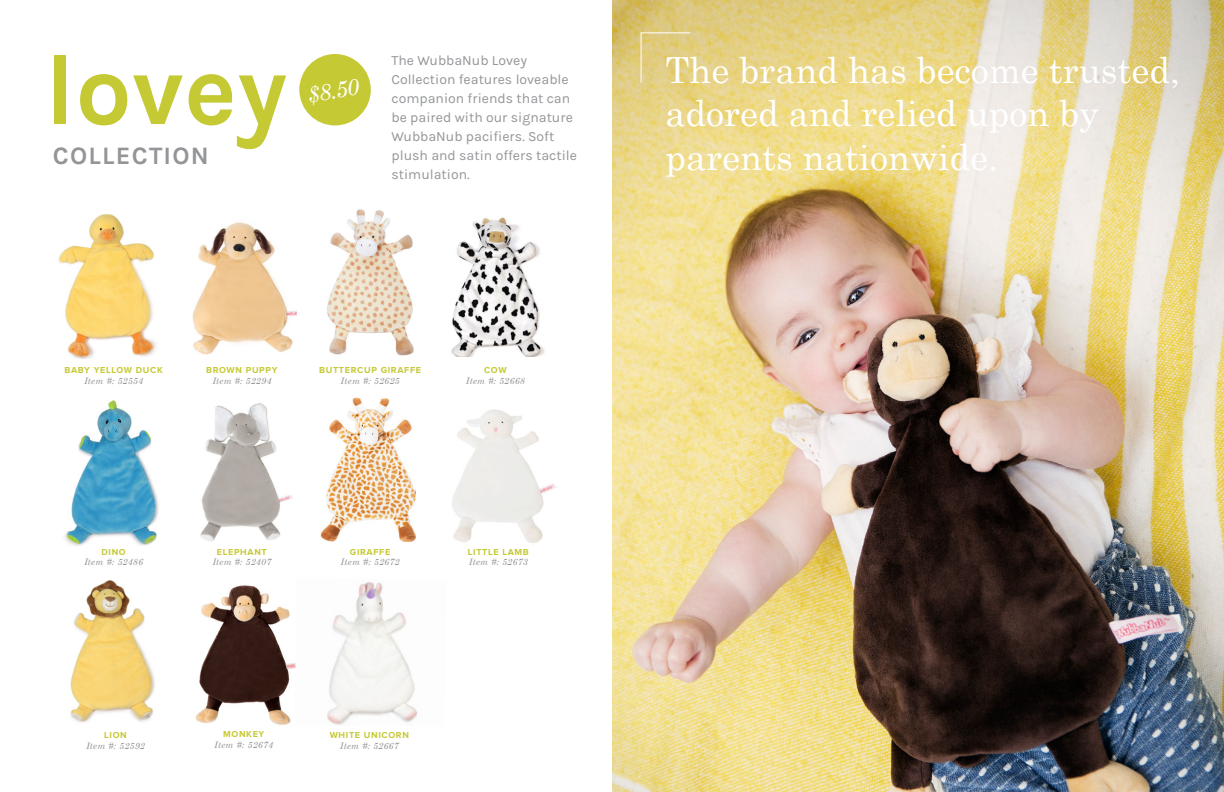
<style>
.page{position:relative;width:1224px;height:792px;background:#fff}
.page>*{position:absolute;margin:0;border:0;box-sizing:border-box;transform-origin:0 0}
.t1{font:700 100px "Karla";color:#c5c934}
.t2{font:36px/43.2px "Century Schoolbook";color:#fff}
.t3{font:700 25.1px "Karla";letter-spacing:.05em;color:#939598}
.t4{font:italic 22.8px "Century Schoolbook";color:#fff}
.t5{font:14px/19px "Karla";color:#939598}
.t6{font:italic 9px "Century Schoolbook";letter-spacing:.02em;color:#939598}
.t7{font:700 9px "Proxima Nova";letter-spacing:.075em;color:#c5c934}
</style>
<div class="page">
<img style="left:320px;top:397px;width:96px;height:145px">
<img style="left:200px;top:403px;width:93px;height:138px">
<img style="left:192px;top:222px;width:105px;height:133px">
<img style="left:452px;top:409px;width:104px;height:134px">
<img style="left:70px;top:580px;width:85px;height:143px">
<img style="left:327px;top:209px;width:87px;height:147px">
<div style="left:299px;top:54px;width:72px;height:71px;background:#c5c934;border-radius:50%"></div>
<img style="left:612px;top:0;width:612px;height:792px">
<hr style="left:641px;top:33px;width:1px;height:50px;background:#fff">
<hr style="left:641px;top:32px;width:49px;height:1px;background:#fff">
<img style="left:451px;top:217px;width:94px;height:140px">
<img style="left:58px;top:214px;width:98px;height:145px">
<img style="left:65px;top:400px;width:94px;height:146px">
<img style="left:195px;top:585px;width:99px;height:140px">
<img style="left:294px;top:582px;width:123px;height:143px">
<h1 class="t1" style="left:45px;top:33px;width:244px">lovey</h1>
<h3 class="t3" style="left:53px;top:141px;width:158px">COLLECTION</h3>
<h3 class="t4" style="left:305px;top:81px;width:54px;rotate:-10deg">$8.50</h3>
<p class="t5" style="left:392px;top:51px;width:187px">The WubbaNub Lovey<br>Collection features loveable companion friends that can be paired with our signature<br>WubbaNub pacifiers. Soft plush and satin offers tactile stimulation.</p>
<h2 class="t2" style="left:665px;top:48px;width:516px">The brand has become trusted, adored and relied upon by parents nationwide.</h2>
<p class="t7" style="left:64px;top:366px;width:100px">BABY YELLOW DUCK</p>
<p class="t6" style="left:84px;top:375px;width:60px">Item #: 52554</p>
<p class="t7" style="left:206px;top:366px;width:73px">BROWN PUPPY</p>
<p class="t6" style="left:212px;top:375px;width:60px">Item #: 52294</p>
<p class="t7" style="left:319px;top:366px;width:104px">BUTTERCUP GIRAFFE</p>
<p class="t6" style="left:341px;top:375px;width:60px">Item #: 52625</p>
<p class="t7" style="left:484px;top:366px;width:24px">COW</p>
<p class="t6" style="left:466px;top:375px;width:60px">Item #: 52668</p>
<p class="t7" style="left:101px;top:548px;width:26px">DINO</p>
<p class="t6" style="left:84px;top:557px;width:60px">Item #: 52486</p>
<p class="t7" style="left:217px;top:548px;width:52px">ELEPHANT</p>
<p class="t6" style="left:212px;top:557px;width:60px">Item #: 52407</p>
<p class="t7" style="left:350px;top:548px;width:42px">GIRAFFE</p>
<p class="t6" style="left:341px;top:557px;width:60px">Item #: 52672</p>
<p class="t7" style="left:468px;top:548px;width:62px">LITTLE LAMB</p>
<p class="t6" style="left:469px;top:557px;width:60px">Item #: 52673</p>
<p class="t7" style="left:104px;top:731px;width:24px">LION</p>
<p class="t6" style="left:86px;top:740px;width:60px">Item #: 52592</p>
<p class="t7" style="left:223px;top:730px;width:43px">MONKEY</p>
<p class="t6" style="left:214px;top:739px;width:60px">Item #: 52674</p>
<p class="t7" style="left:330px;top:731px;width:81px">WHITE UNICORN</p>
<p class="t6" style="left:340px;top:740px;width:60px">Item #: 52667</p>
</div>
